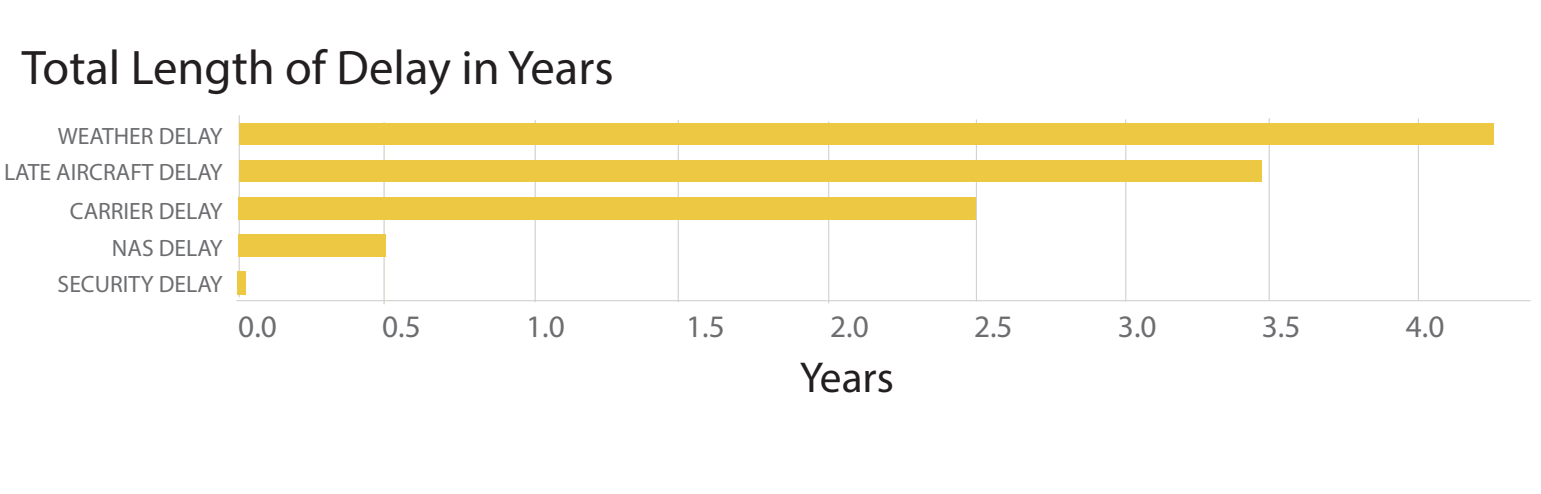
<style>
.page{position:relative;width:1541px;height:494px;background:#fff}
.page>*{position:absolute;margin:0;border:0;box-sizing:border-box;transform-origin:0 0}
.t1{font:48.6px "Myriad Pro";color:#231f20}
.t2{font:43.43px "Myriad Pro";color:#231f20}
.t3{font:31.28px "Myriad Pro";color:#6c6d70}
.t4{font:23.62px/36.7px "Myriad Pro";color:#6c6d70;text-align:right}
</style>
<div class="page">
<hr style="left:1417px;top:119px;width:2px;height:181px;background:#d1d2d4">
<hr style="left:1268px;top:118px;width:1px;height:182px;background:#d1d2d4">
<hr style="left:1125px;top:120px;width:1px;height:181px;background:#d1d2d4">
<hr style="left:976px;top:120px;width:1px;height:181px;background:#d1d2d4">
<hr style="left:828px;top:121px;width:1px;height:182px;background:#d1d2d4">
<hr style="left:678px;top:120px;width:1px;height:182px;background:#d1d2d4">
<hr style="left:534px;top:120px;width:2px;height:182px;background:#d1d2d4">
<hr style="left:383px;top:122px;width:2px;height:182px;background:#d1d2d4">
<hr style="left:239px;top:115px;width:1px;height:182px;background:#d1d2d4">
<hr style="left:236px;top:300px;width:1294px;height:1px;background:#d1d2d4">
<div style="left:239px;top:123px;width:1254px;height:22px;background:#edc943"></div>
<div style="left:240px;top:161px;width:1021px;height:21px;background:#edc943"></div>
<div style="left:238px;top:197px;width:738px;height:22px;background:#edc943"></div>
<div style="left:238px;top:234px;width:147px;height:23px;background:#edc943"></div>
<div style="left:237px;top:271px;width:8px;height:24px;background:#edc943"></div>
<h1 class="t1" style="left:22px;top:38px;width:593px">Total Length of Delay in Years</h1>
<p class="t4" style="left:4px;top:117px;width:220px">WEATHER DELAY<br>LATE AIRCRAFT DELAY</p>
<p class="t4" style="left:58px;top:192px;width:167px">CARRIER DELAY<br>NAS DELAY<br>SECURITY DELAY</p>
<h3 class="t3" style="left:238px;top:307px;width:40px">0.0</h3>
<h3 class="t3" style="left:382px;top:307px;width:40px">0.5</h3>
<h3 class="t3" style="left:526px;top:307px;width:40px">1.0</h3>
<h3 class="t3" style="left:686px;top:307px;width:40px">1.5</h3>
<h3 class="t3" style="left:830px;top:307px;width:40px">2.0</h3>
<h3 class="t3" style="left:974px;top:307px;width:40px">2.5</h3>
<h3 class="t3" style="left:1118px;top:307px;width:40px">3.0</h3>
<h3 class="t3" style="left:1262px;top:307px;width:40px">3.5</h3>
<h3 class="t3" style="left:1405px;top:307px;width:40px">4.0</h3>
<h2 class="t2" style="left:800px;top:351px;width:96px">Years</h2>
</div>
